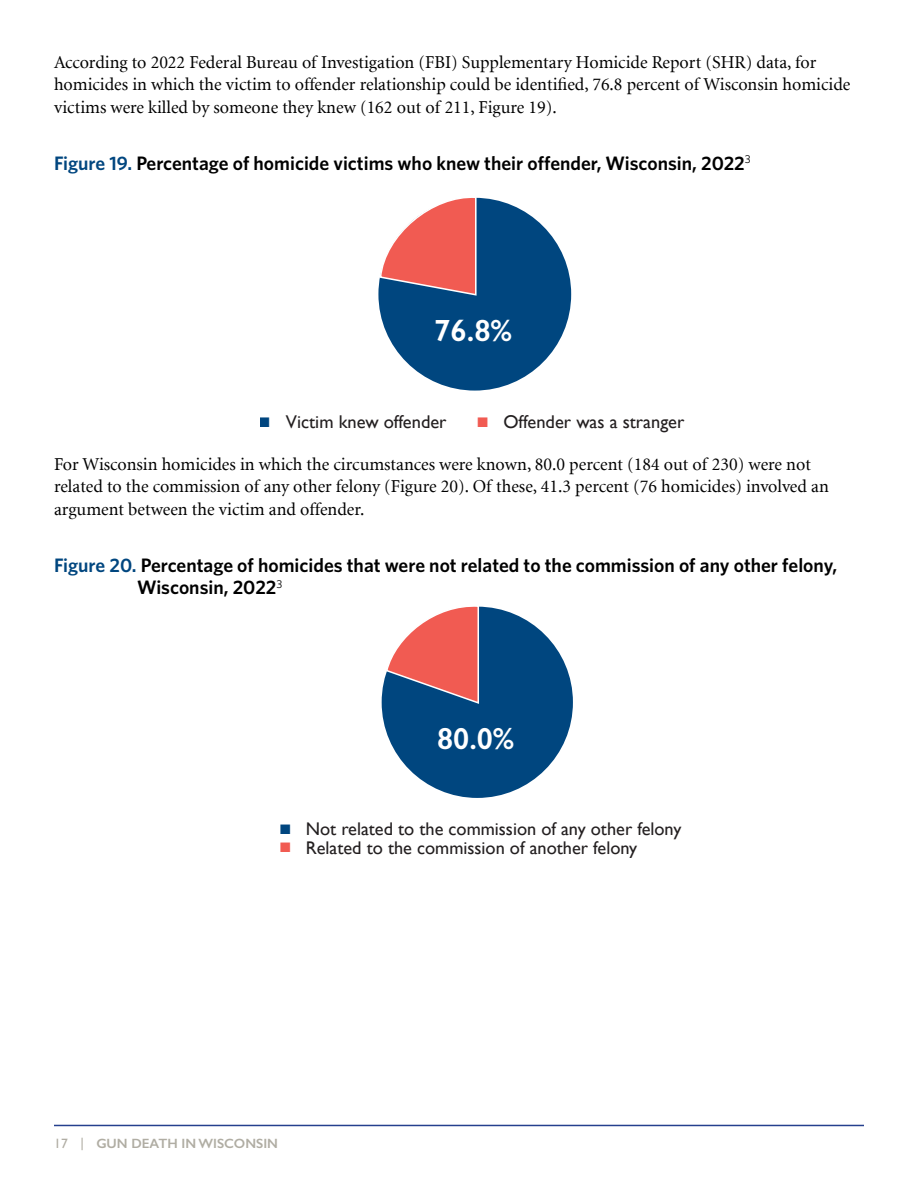
<style>
.page{position:relative;width:918px;height:1188px;background:#fff}
.page>*{position:absolute;margin:0;border:0;box-sizing:border-box;transform-origin:0 0}
.t1{font:600 30.75px "Gill Sans";color:#fff}
.t2{font:600 30.6px "Gill Sans";color:#fff}
.t3{font:600 19.5px "Whitney";color:#000}
.t4{font:18.45px "Gill Sans";color:#231f20}
.t5{font:18.3px "Gill Sans";color:#231f20}
.t6{font:18px "Minion";color:#000}
.t7{font:600 13.5px "Gill Sans";color:#b0ada3}
.t8{font:13.5px "Gill Sans";color:#b0ada3}
.t9{font:11.4px "Whitney";color:#000}
.s1{color:#00467f}
.s2{color:#f15b52}
</style>
<div class="page">
<hr style="left:54px;top:1125px;width:810px;height:1px;background:#25408e">
<div style="left:378px;top:198px;width:193px;height:193px;background:#00467f;border-radius:50%"></div>
<svg style="left:379px;top:197px;width:99px;height:99px"></svg>
<div style="left:382px;top:607px;width:191px;height:191px;background:#00467f;border-radius:50%"></div>
<svg style="left:385px;top:606px;width:95px;height:98px"></svg>
<p class="t6" style="left:54px;top:55px;width:764px">According to 2022 Federal Bureau of Investigation (FBI) Supplementary Homicide Report (SHR) data, for</p>
<p class="t6" style="left:54px;top:77px;width:798px">homicides in which the victim to offender relationship could be identified, 76.8 percent of Wisconsin homicide</p>
<p class="t6" style="left:54px;top:100px;width:504px">victims were killed by someone they knew (162 out of 211, Figure 19).</p>
<p class="t3" style="left:54px;top:154px;width:692px"><span class="s1">Figure 19.</span> Percentage of homicide victims who knew their offender, Wisconsin, 2022</p>
<p class="t9" style="left:745px;top:154px;width:7px">3</p>
<h1 class="t1" style="left:434px;top:319px;width:79px">76.8%</h1>
<p class="t4" style="left:260px;top:415px;width:188px"><span class="s1">■</span> Victim knew offender</p>
<p class="t4" style="left:477px;top:415px;width:208px"><span class="s2">■</span> Offender was a stranger</p>
<p class="t6" style="left:54px;top:457px;width:759px">For Wisconsin homicides in which the circumstances were known, 80.0 percent (184 out of 230) were not</p>
<p class="t6" style="left:54px;top:479px;width:776px">related to the commission of any other felony (Figure 20). Of these, 41.3 percent (76 homicides) involved an</p>
<p class="t6" style="left:54px;top:502px;width:312px">argument between the victim and offender.</p>
<p class="t3" style="left:54px;top:556px;width:785px"><span class="s1">Figure 20.</span> Percentage of homicides that were not related to the commission of any other felony,</p>
<p class="t3" style="left:137px;top:578px;width:141px">Wisconsin, 2022</p>
<p class="t9" style="left:276px;top:578px;width:7px">3</p>
<h2 class="t2" style="left:437px;top:727px;width:79px">80.0%</h2>
<p class="t5" style="left:280px;top:823px;width:403px"><span class="s1">■</span> Not related to the commission of any other felony</p>
<p class="t5" style="left:280px;top:841px;width:359px"><span class="s2">■</span> Related to the commission of another felony</p>
<p class="t8" style="left:54px;top:1139px;width:15px">17</p>
<p class="t8" style="left:80px;top:1137px;width:5px">|</p>
<p class="t7" style="left:96px;top:1138px;width:183px">GUN DEATH IN WISCONSIN</p>
</div>
